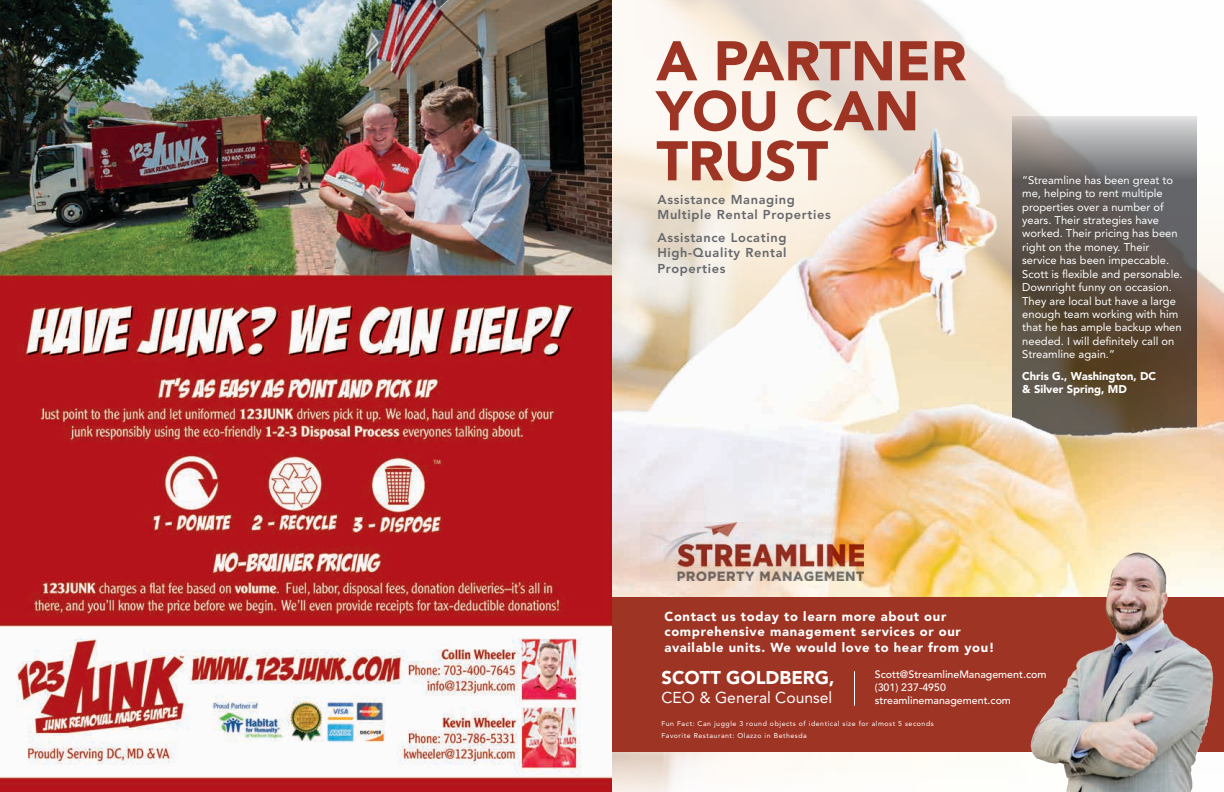
<style>
.page{position:relative;width:1224px;height:792px;background:#fff}
.page>*{position:absolute;margin:0;border:0;box-sizing:border-box;transform-origin:0 0}
.t1{font:900 55.3px/50px "Avenir LT Std";color:#9e3423}
.t2{font:900 18.3px "Avenir LT Std";color:#fff}
.t3{font:15.7px "Avenir LT Std";color:#fff}
.t4{font:900 13px/15.6px "Avenir LT Std";letter-spacing:.05em;color:#fff}
.t5{font:800 12.8px/15.4px "Avenir LT Std";letter-spacing:.05em;color:#65676c}
.t6{font:11.2px/13.4px "Avenir LT Std";color:#fff}
.t7{font:900 11.2px/13.4px "Avenir LT Std";color:#fff}
.t8{font:500 10.6px/12.7px "Avenir LT Std";color:#fff}
.t9{font:7px/12px "Avenir LT Std";letter-spacing:.075em;color:#fff}
</style>
<div class="page">
<img style="left:612px;top:358px;width:612px;height:240px">
<svg style="left:612px;top:0;width:612px;height:358px"></svg>
<svg style="left:1012px;top:116px;width:185px;height:339px;background:#72675b"></svg>
<svg style="left:612px;top:752px;width:322px;height:40px"></svg>
<div style="left:612px;top:598px;width:612px;height:154px;background:#9e3423"></div>
<img style="left:640px;top:522px;width:223px;height:59px">
<img style="left:1031px;top:522px;width:192px;height:270px">
<hr style="left:854px;top:671px;width:1px;height:35px;background:#fff">
<img style="left:0;top:0;width:612px;height:792px">
<h1 class="t1" style="left:656px;top:36px;width:312px">A PARTNER<br>YOU CAN<br>TRUST</h1>
<p class="t5" style="left:657px;top:192px;width:175px">Assistance Managing<br>Multiple Rental Properties</p>
<p class="t5" style="left:657px;top:230px;width:131px;text-align:justify">Assistance Locating High-Quality Rental Properties</p>
<p class="t6" style="left:1022px;top:173px;width:162px">“Streamline has been great to me, helping to rent multiple properties over a number of years. Their strategies have worked. Their pricing has been right on the money. Their service has been impeccable.<br>Scott is flexible and personable.<br>Downright funny on occasion.<br>They are local but have a large enough team working with him that he has ample backup when needed. I will definitely call on<br>Streamline again.”</p>
<p class="t7" style="left:1022px;top:369px;width:136px">Chris G., Washington, DC &amp; Silver Spring, MD</p>
<p class="t4" style="left:664px;top:608px;width:332px">Contact us today to learn more about our comprehensive management services or our available units. We would love to hear from you!</p>
<h2 class="t2" style="left:661px;top:667px;width:175px">SCOTT GOLDBERG,</h2>
<h3 class="t3" style="left:661px;top:689px;width:172px">CEO &amp; General Counsel</h3>
<p class="t8" style="left:875px;top:669px;width:173px">Scott@StreamlineManagement.com (301) 237-4950 streamlinemanagement.com</p>
<p class="t9" style="left:661px;top:718px;width:274px">Fun Fact: Can juggle 3 round objects of identical size for almost 5 seconds<br>Favorite Restaurant: Olazzo in Bethesda</p>
</div>
